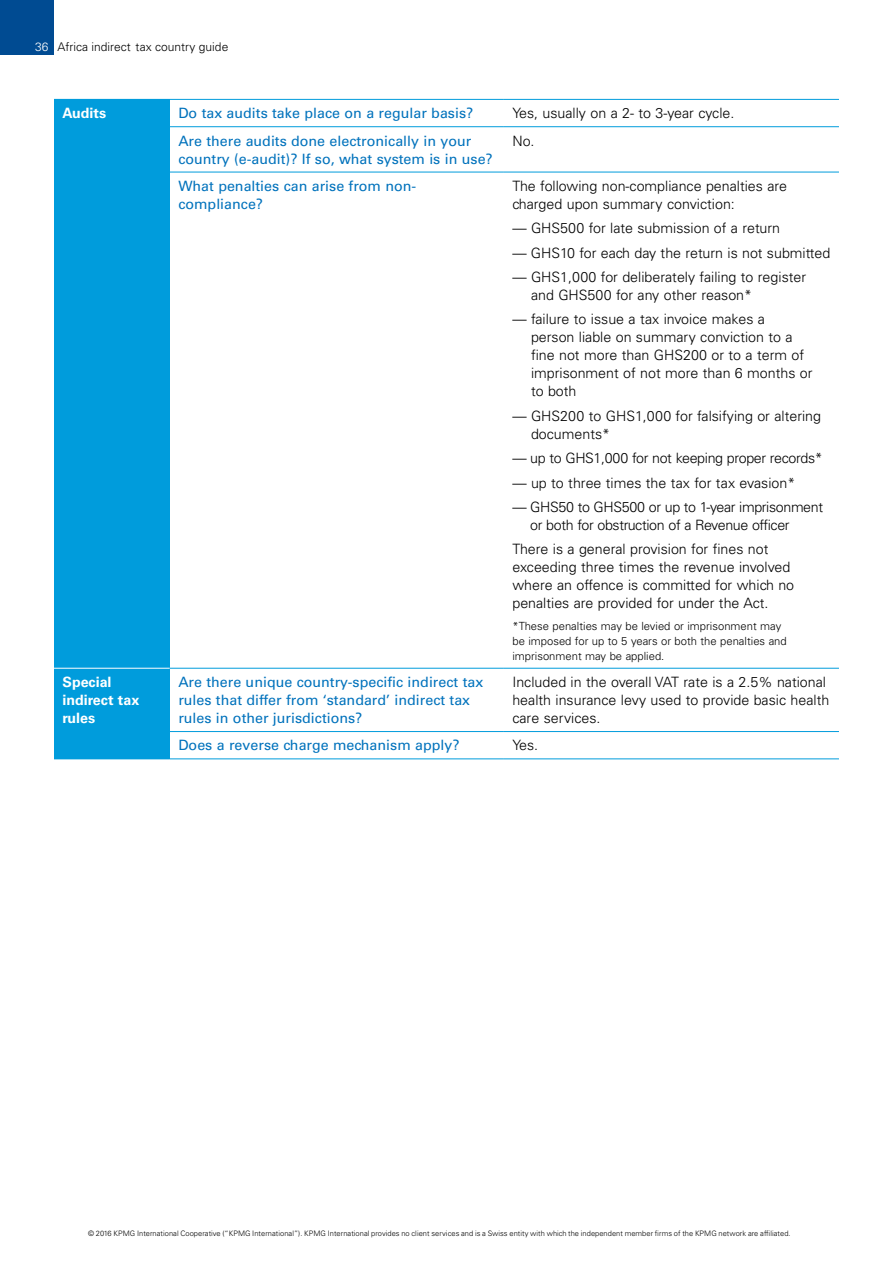
<style>
.page{position:relative;width:893px;height:1263px;background:#fff}
.page>*{position:absolute;margin:0;border:0;box-sizing:border-box;transform-origin:0 0}
.t1{font:300 14.25px/18px "Univers LT Std";color:#000}
.t2{font:14.25px/18px "Univers LT Std";color:#0072bc}
.t3{font:300 14.25px/18px "Univers LT Std";letter-spacing:-.025em;color:#000}
.t4{font:700 14.25px/18px "Univers LT Std";color:#fff}
.t5{font:300 12px "Univers LT Std";color:#000}
.t6{font:300 11.25px/15px "Univers LT Std";color:#000}
.t7{font:300 7.5px "Univers LT Std";letter-spacing:.005em;color:#000}
.s1{color:#fff}
</style>
<div class="page">
<div style="left:0;top:0;width:54px;height:55px;background:#004b92"></div>
<div style="left:54px;top:99px;width:116px;height:569px;background:#009cdc"></div>
<div style="left:54px;top:668px;width:116px;height:91px;background:#009cdc"></div>
<hr style="left:54px;top:668px;width:116px;height:1px;background:#fff">
<hr style="left:170px;top:99px;width:334px;height:1px;background:#009cdc">
<hr style="left:504px;top:99px;width:335px;height:1px;background:#009cdc">
<hr style="left:170px;top:126px;width:334px;height:1px;background:#009cdc">
<hr style="left:504px;top:126px;width:335px;height:1px;background:#009cdc">
<hr style="left:170px;top:172px;width:334px;height:1px;background:#009cdc">
<hr style="left:504px;top:172px;width:335px;height:1px;background:#009cdc">
<hr style="left:170px;top:668px;width:334px;height:1px;background:#009cdc">
<hr style="left:504px;top:668px;width:335px;height:1px;background:#009cdc">
<hr style="left:170px;top:731px;width:334px;height:1px;background:#009cdc">
<hr style="left:504px;top:731px;width:335px;height:1px;background:#009cdc">
<hr style="left:170px;top:758px;width:334px;height:1px;background:#009cdc">
<hr style="left:504px;top:758px;width:335px;height:1px;background:#009cdc">
<p class="t5" style="left:35px;top:40px;width:195px"><span class="s1">36</span> Africa indirect tax country guide</p>
<p class="t4" style="left:63px;top:104px;width:45px">Audits</p>
<p class="t4" style="left:63px;top:673px;width:78px">Special indirect tax rules</p>
<p class="t2" style="left:178px;top:104px;width:296px">Do tax audits take place on a regular basis?</p>
<p class="t1" style="left:512px;top:104px;width:224px">Yes, usually on a 2- to 3-year cycle.</p>
<p class="t2" style="left:178px;top:132px;width:316px">Are there audits done electronically in your country (e-audit)? If so, what system is in use?</p>
<p class="t1" style="left:512px;top:131px;width:24px">No.</p>
<p class="t2" style="left:178px;top:177px;width:239px">What penalties can arise from non&shy;compliance?</p>
<p class="t1" style="left:512px;top:177px;width:276px">The following non-compliance penalties are charged upon summary conviction:</p>
<p class="t1" style="left:512px;top:219px;width:269px">— GHS500 for late submission of a return</p>
<p class="t1" style="left:512px;top:244px;width:319px">— GHS10 for each day the return is not submitted</p>
<p class="t1" style="left:531px;top:268px;width:277px;text-indent:-19px">— GHS1,000 for deliberately failing to register and GHS500 for any other reason*</p>
<p class="t1" style="left:531px;top:310px;width:283px;text-indent:-19px">— failure to issue a tax invoice makes a<br>person liable on summary conviction to a fine not more than GHS200 or to a term of imprisonment of not more than 6 months or to both</p>
<p class="t1" style="left:531px;top:407px;width:292px;text-indent:-19px">— GHS200 to GHS1,000 for falsifying or altering documents*</p>
<p class="t3" style="left:512px;top:449px;width:312px">— up to GHS1,000 for not keeping proper records*</p>
<p class="t1" style="left:512px;top:473px;width:284px">— up to three times the tax for tax evasion*</p>
<p class="t3" style="left:530px;top:498px;width:294px;text-indent:-18px">— GHS50 to GHS500 or up to 1-year imprisonment or both for obstruction of a Revenue officer</p>
<p class="t1" style="left:512px;top:540px;width:283px">There is a general provision for fines not exceeding three times the revenue involved where an offence is committed for which no penalties are provided for under the Act.</p>
<p class="t6" style="left:512px;top:618px;width:276px">*These penalties may be levied or imprisonment may be imposed for up to 5 years or both the penalties and imprisonment may be applied.</p>
<p class="t2" style="left:178px;top:673px;width:306px">Are there unique country-specific indirect tax rules that differ from ‘standard’ indirect tax rules in other jurisdictions?</p>
<p class="t1" style="left:512px;top:673px;width:318px">Included in the overall VAT rate is a 2.5% national health insurance levy used to provide basic health care services.</p>
<p class="t2" style="left:178px;top:736px;width:283px">Does a reverse charge mechanism apply?</p>
<p class="t1" style="left:512px;top:736px;width:27px">Yes.</p>
<p class="t7" style="left:88px;top:1229px;width:704px">© 2016 KPMG International Cooperative (“KPMG International”). KPMG International provides no client services and is a Swiss entity with which the independent member firms of the KPMG network are affiliated.</p>
</div>
